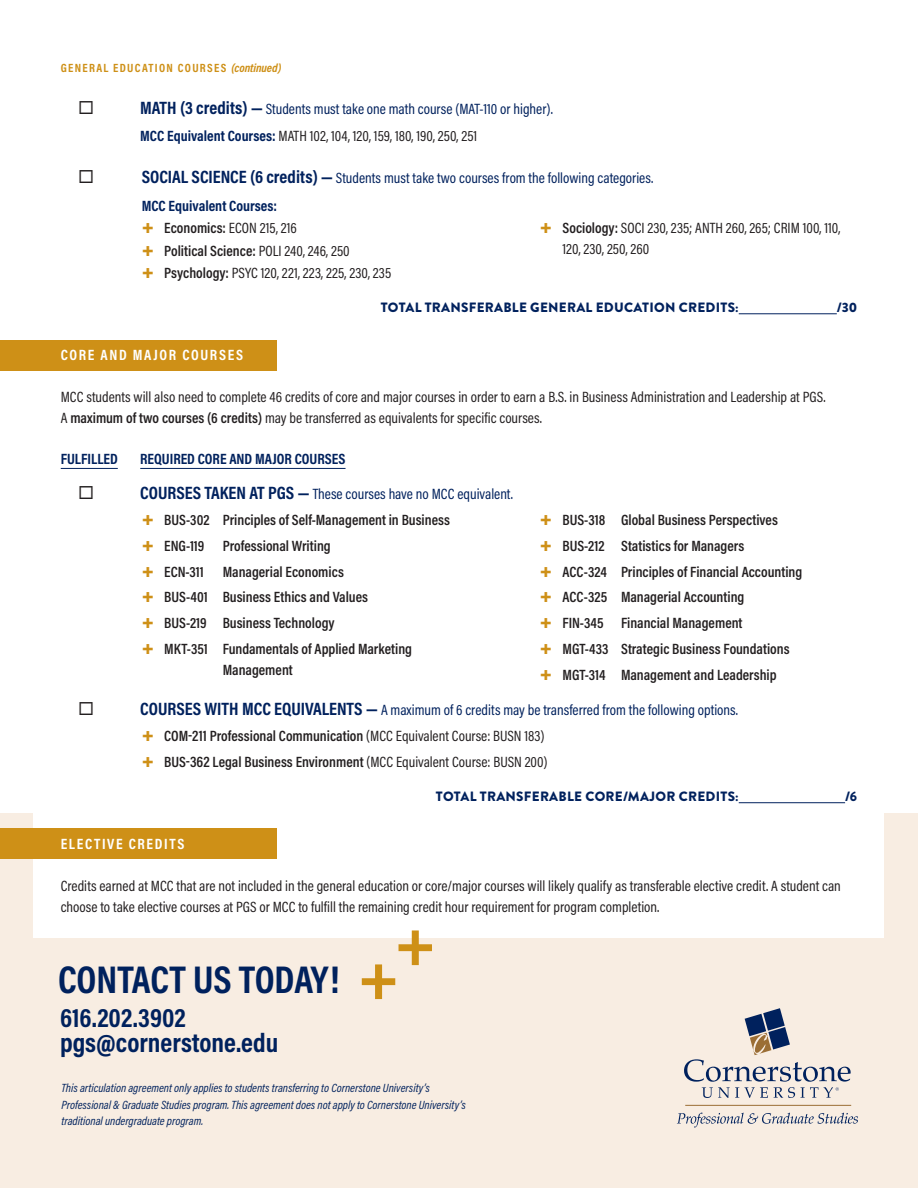
<style>
.page{position:relative;width:918px;height:1188px;background:#fff}
.page>*{position:absolute;margin:0;border:0;box-sizing:border-box;transform-origin:0 0}
.t1{font:700 39px "Acumin Pro Cond";letter-spacing:-.005em;color:#00215d}
.t2{font:700 27px/25.5px "Acumin Pro Cond";color:#00215d}
.t3{font:600 15px/25.8px "Acumin Pro Cond";color:#231f20}
.t4{font:15px/21px "Acumin Pro Cond";color:#231f20}
.t5{font:15px/27.8px "Acumin Pro Cond";color:#00215d}
.t6{font:700 15px "Acumin Pro Cond";color:#00215d}
.t7{font:700 15px "Acumin Pro Cond";letter-spacing:.11em;color:#fff}
.t8{font:900 13.5px "Brandon Grotesque";letter-spacing:.02em;color:#00215d}
.t9{font:italic 12px/16.5px "Acumin Pro Cond";color:#00215d}
.t10{font:700 12px "Acumin Pro Cond";letter-spacing:.11em;color:#ce9017}
.s1{font-style:italic}
.s2{font-weight:700;font-size:18px}
.s3{font-weight:700}
.s4{color:#231f20}
.s5{font-family:"Acumin Pro";font-weight:900;font-size:18px;color:#ce9017}
.s6{font-weight:600}
.s7{font-weight:700;font-size:18px;color:#00215d}
.s8{font-weight:400;color:#00215d}
.s9{font-weight:400}
</style>
<div class="page">
<div style="left:0;top:813px;width:918px;height:375px;background:#f8ede2"></div>
<div style="left:33px;top:0;width:850px;height:938px;background:#fff"></div>
<svg style="left:362px;top:930px;width:70px;height:69px"></svg>
<svg style="left:684px;top:1008px;width:167px;height:90px"></svg>
<svg style="left:677px;top:1113px;width:181px;height:15px"></svg>
<hr style="left:685px;top:1105px;width:166px;height:1px;background:#9b6e35">
<hr style="left:739px;top:313px;width:98px;height:1px;background:#00215d">
<div style="left:0;top:340px;width:277px;height:30px;background:#ce9017"></div>
<hr style="left:61px;top:468px;width:57px;height:1px;background:#00215d">
<hr style="left:140px;top:468px;width:206px;height:1px;background:#00215d">
<hr style="left:739px;top:802px;width:106px;height:1px;background:#00215d">
<div style="left:0;top:829px;width:277px;height:30px;background:#ce9017"></div>
<p class="t10" style="left:61px;top:60px;width:222px">GENERAL EDUCATION COURSES <span class="s1">(continued)</span></p>
<p class="t5" style="left:140px;top:94px;width:414px"><span class="s2">MATH (3 credits) —</span> Students must take one math course (MAT-110 or higher).<br><span class="s3">MCC Equivalent Courses:</span> <span class="s4">MATH 102, 104, 120, 159, 180, 190, 250, 251</span></p>
<p class="t5" style="left:142px;top:164px;width:513px"><span class="s2">SOCIAL SCIENCE (6 credits) —</span> Students must take two courses from the following categories.<br><span class="s3">MCC Equivalent Courses:</span></p>
<p class="t4" style="left:142px;top:217px;width:251px;line-height:22.4px"><span class="s5">+</span> <span class="s6">Economics:</span> ECON 215, 216<br><span class="s5">+</span> <span class="s6">Political Science:</span> POLI 240, 246, 250<br><span class="s5">+</span> <span class="s6">Psychology:</span> PSYC 120, 221, 223, 225, 230, 235</p>
<p class="t4" style="left:562px;top:217px;width:279px;text-indent:-23px"><span class="s5">+</span> <span class="s6">Sociology:</span> SOCI 230, 235; ANTH 260, 265; CRIM 100, 110,<br>120, 230, 250, 260</p>
<p class="t8" style="left:381px;top:298px;width:359px">TOTAL TRANSFERABLE GENERAL EDUCATION CREDITS:</p>
<p class="t8" style="left:837px;top:298px;width:22px">/30</p>
<p class="t7" style="left:61px;top:345px;width:184px">CORE AND MAJOR COURSES</p>
<p class="t4" style="left:61px;top:386px;width:766px">MCC students will also need to complete 46 credits of core and major courses in order to earn a B.S. in Business Administration and Leadership at PGS.<br>A <span class="s6">maximum of two courses (6 credits)</span> may be transferred as equivalents for specific courses.</p>
<p class="t6" style="left:61px;top:449px;width:59px">FULFILLED</p>
<p class="t6" style="left:140px;top:449px;width:207px">REQUIRED CORE AND MAJOR COURSES</p>
<p class="t3" style="left:140px;top:481px;width:374px"><span class="s7">COURSES TAKEN AT PGS —</span> <span class="s8">These courses have no MCC equivalent. </span><span class="s5">+</span> BUS-302 Principles of Self-Management in Business<br><span class="s5">+</span> ENG-119 Professional Writing<br><span class="s5">+</span> ECN-311</p>
<p class="t3" style="left:540px;top:506px;width:264px"><span class="s5">+</span> BUS-318 Global Business Perspectives<br><span class="s5">+</span> BUS-212 Statistics for Managers<br><span class="s5">+</span> ACC-324 Principles of Financial Accounting <span class="s5">+</span> ACC-325 Managerial Accounting<br><span class="s5">+</span> FIN-345 Financial Management<br><span class="s5">+</span> MGT-433 Strategic Business Foundations <span class="s5">+</span> MGT-314 Management and Leadership</p>
<p class="t3" style="left:140px;top:697px;width:599px"><span class="s7">COURSES WITH MCC EQUIVALENTS —</span> <span class="s8">A maximum of 6 credits may be transferred from the following options. </span><span class="s5">+</span> COM-211 Professional Communication <span class="s9">(MCC Equivalent Course: BUSN 183)<br></span><span class="s5">+</span> BUS-362 Legal Business Environment <span class="s9">(MCC Equivalent Course: BUSN 200)</span></p>
<p class="t8" style="left:436px;top:787px;width:304px">TOTAL TRANSFERABLE CORE/MAJOR CREDITS:</p>
<p class="t8" style="left:845px;top:787px;width:14px">/6</p>
<p class="t7" style="left:61px;top:834px;width:125px">ELECTIVE CREDITS</p>
<p class="t4" style="left:61px;top:875px;width:782px">Credits earned at MCC that are not included in the general education or core/major courses will likely qualify as transferable elective credit. A student can choose to take elective courses at PGS or MCC to fulfill the remaining credit hour requirement for program completion.</p>
<p class="t3" style="left:142px;top:558px;width:272px;text-indent:81px">Managerial Economics<br><span class="s5">+</span> BUS-401 Business Ethics and Values<br><span class="s5">+</span> BUS-219 Business Technology<br><span class="s5">+</span> MKT-351 Fundamentals of Applied Marketing</p>
<p class="t3" style="left:223px;top:657px;width:72px">Management</p>
<h1 class="t1" style="left:58px;top:954px;width:283px">CONTACT US TODAY!</h1>
<h2 class="t2" style="left:60px;top:1004px;width:220px">616.202.3902 pgs@cornerstone.edu</h2>
<p class="t9" style="left:62px;top:1079px;width:406px">This articulation agreement only applies to students transferring to Cornerstone University’s<br>Professional &amp; Graduate Studies program. This agreement does not apply to Cornerstone University’s traditional undergraduate program.</p>
</div>
